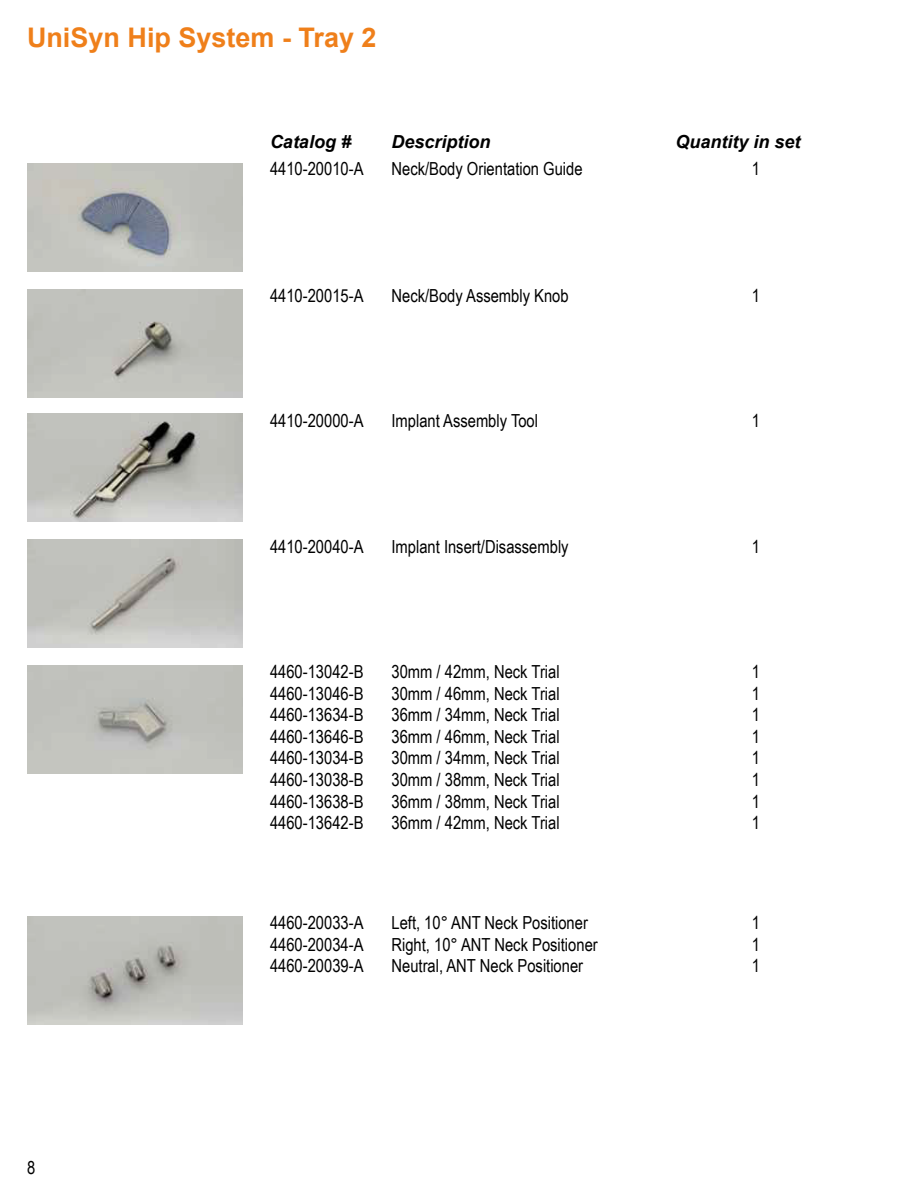
<style>
.page{position:relative;width:918px;height:1188px;background:#fff}
.page>*{position:absolute;margin:0;border:0;box-sizing:border-box;transform-origin:0 0}
.t1{font:700 27px "Arial";color:#ef7f1a}
.t2{font:18px "Arial Narrow";color:#000}
.t3{font:italic 700 18px "Arial";color:#000}
</style>
<div class="page">
<img style="left:27px;top:289px;width:216px;height:108px">
<img style="left:27px;top:414px;width:216px;height:108px">
<img style="left:27px;top:539px;width:216px;height:108px">
<img style="left:27px;top:665px;width:216px;height:108px">
<img style="left:27px;top:164px;width:216px;height:108px">
<img style="left:27px;top:916px;width:216px;height:108px">
<h1 class="t1" style="left:27px;top:19px;width:351px">UniSyn Hip System - Tray 2</h1>
<p class="t3" style="left:270px;top:130px;width:83px">Catalog #</p>
<p class="t3" style="left:392px;top:130px;width:101px">Description</p>
<p class="t3" style="left:675px;top:130px;width:127px">Quantity in set</p>
<p class="t2" style="left:270px;top:156px;width:95px">4410-20010-A</p>
<p class="t2" style="left:392px;top:156px;width:193px">Neck/Body Orientation Guide</p>
<p class="t2" style="left:752px;top:156px;width:10px">1</p>
<p class="t2" style="left:270px;top:283px;width:95px">4410-20015-A</p>
<p class="t2" style="left:392px;top:283px;width:179px">Neck/Body Assembly Knob</p>
<p class="t2" style="left:752px;top:283px;width:10px">1</p>
<p class="t2" style="left:270px;top:407px;width:95px">4410-20000-A</p>
<p class="t2" style="left:392px;top:407px;width:148px">Implant Assembly Tool</p>
<p class="t2" style="left:752px;top:407px;width:10px">1</p>
<p class="t2" style="left:270px;top:533px;width:95px">4410-20040-A</p>
<p class="t2" style="left:392px;top:533px;width:179px">Implant Insert/Disassembly</p>
<p class="t2" style="left:752px;top:533px;width:10px">1</p>
<p class="t2" style="left:270px;top:658px;width:95px">4460-13042-B</p>
<p class="t2" style="left:392px;top:658px;width:170px">30mm / 42mm, Neck Trial</p>
<p class="t2" style="left:752px;top:658px;width:10px">1</p>
<p class="t2" style="left:270px;top:680px;width:95px">4460-13046-B</p>
<p class="t2" style="left:392px;top:680px;width:170px">30mm / 46mm, Neck Trial</p>
<p class="t2" style="left:752px;top:680px;width:10px">1</p>
<p class="t2" style="left:270px;top:702px;width:95px">4460-13634-B</p>
<p class="t2" style="left:392px;top:702px;width:170px">36mm / 34mm, Neck Trial</p>
<p class="t2" style="left:752px;top:702px;width:10px">1</p>
<p class="t2" style="left:270px;top:723px;width:95px">4460-13646-B</p>
<p class="t2" style="left:392px;top:723px;width:170px">36mm / 46mm, Neck Trial</p>
<p class="t2" style="left:752px;top:723px;width:10px">1</p>
<p class="t2" style="left:270px;top:745px;width:95px">4460-13034-B</p>
<p class="t2" style="left:392px;top:745px;width:170px">30mm / 34mm, Neck Trial</p>
<p class="t2" style="left:752px;top:745px;width:10px">1</p>
<p class="t2" style="left:270px;top:766px;width:95px">4460-13038-B</p>
<p class="t2" style="left:392px;top:766px;width:170px">30mm / 38mm, Neck Trial</p>
<p class="t2" style="left:752px;top:766px;width:10px">1</p>
<p class="t2" style="left:270px;top:788px;width:95px">4460-13638-B</p>
<p class="t2" style="left:392px;top:788px;width:170px">36mm / 38mm, Neck Trial</p>
<p class="t2" style="left:752px;top:788px;width:10px">1</p>
<p class="t2" style="left:270px;top:810px;width:95px">4460-13642-B</p>
<p class="t2" style="left:392px;top:810px;width:170px">36mm / 42mm, Neck Trial</p>
<p class="t2" style="left:752px;top:810px;width:10px">1</p>
<p class="t2" style="left:27px;top:1155px;width:10px">8</p>
<p class="t2" style="left:270px;top:910px;width:95px">4460-20033-A</p>
<p class="t2" style="left:392px;top:910px;width:198px">Left, 10° ANT Neck Positioner</p>
<p class="t2" style="left:752px;top:910px;width:10px">1</p>
<p class="t2" style="left:270px;top:931px;width:95px">4460-20034-A</p>
<p class="t2" style="left:392px;top:931px;width:208px">Right, 10° ANT Neck Positioner</p>
<p class="t2" style="left:752px;top:931px;width:10px">1</p>
<p class="t2" style="left:270px;top:953px;width:95px">4460-20039-A</p>
<p class="t2" style="left:392px;top:953px;width:193px">Neutral, ANT Neck Positioner</p>
<p class="t2" style="left:752px;top:953px;width:10px">1</p>
</div>
